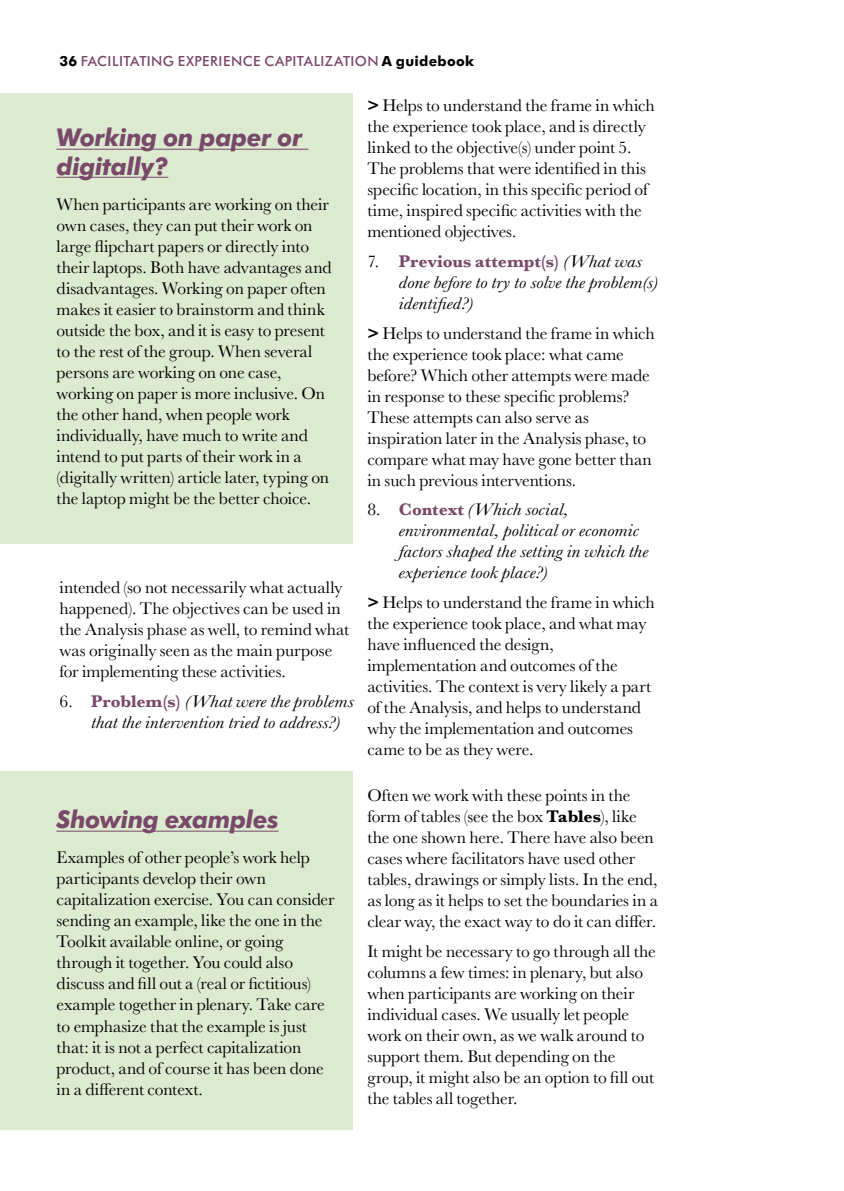
<style>
.page{position:relative;width:844px;height:1191px;background:#fff}
.page>*{position:absolute;margin:0;border:0;box-sizing:border-box;transform-origin:0 0}
.t1{font:italic 700 24.5px/28px "Futura BT";letter-spacing:-.015em;color:#79496a}
.t2{font:17.5px/21px "Baskerville";letter-spacing:-.005em;color:#000}
.t3{font:italic 17.5px/21px "Baskerville";letter-spacing:.005em;color:#000;scale:1.15 1}
.t4{font:500 14px "Futura BT";letter-spacing:.03em;color:#79496a}
.s1{font-weight:700;color:#000}
.s2{font-style:normal}
.s3{font-weight:700;font-style:normal;color:#79496a}
.s4{font-weight:700}
</style>
<div class="page">
<div style="left:0;top:93px;width:352px;height:451px;background:#dcead0"></div>
<hr style="left:56px;top:149px;width:252px;height:1px;background:#79496a">
<hr style="left:56px;top:177px;width:112px;height:1px;background:#79496a">
<div style="left:0;top:771px;width:352px;height:358px;background:#dcead0"></div>
<hr style="left:56px;top:830px;width:222px;height:1px;background:#79496a">
<p class="t4" style="left:60px;top:52px;width:416px"><span class="s1">36</span> FACILITATING EXPERIENCE CAPITALIZATION <span class="s1">A guidebook</span></p>
<h1 class="t1" style="left:56px;top:124px;width:247px">Working on paper or digitally?</h1>
<p class="t2" style="left:56px;top:194px;width:276px">When participants are working on their own cases, they can put their work on large flipchart papers or directly into their laptops. Both have advantages and disadvantages. Working on paper often makes it easier to brainstorm and think outside the box, and it is easy to present to the rest of the group. When several persons are working on one case, working on paper is more inclusive. On the other hand, when people work individually, have much to write and intend to put parts of their work in a (digitally written) article later, typing on the laptop might be the better choice.</p>
<p class="t2" style="left:60px;top:577px;width:291px">intended (so not necessarily what actually happened). The objectives can be used in the Analysis phase as well, to remind what was originally seen as the main purpose for implementing these activities.</p>
<p class="t3" style="left:91px;top:691px;width:230px;text-indent:-32px"><span class="s2">6.</span> <span class="s3">Problem(s)</span> (What were the problems that the intervention tried to address?)</p>
<h1 class="t1" style="left:56px;top:805px;width:223px">Showing examples</h1>
<p class="t2" style="left:56px;top:847px;width:279px">Examples of other people’s work help participants develop their own capitalization exercise. You can consider sending an example, like the one in the Toolkit available online, or going through it together. You could also discuss and fill out a (real or fictitious) example together in plenary. Take care to emphasize that the example is just that: it is not a perfect capitalization product, and of course it has been done in a different context.</p>
<p class="t2" style="left:367px;top:95px;width:289px"><span class="s4">&gt;</span> Helps to understand the frame in which the experience took place, and is directly linked to the objective(s) under point 5.<br>The problems that were identified in this specific location, in this specific period of time, inspired specific activities with the mentioned objectives.</p>
<p class="t3" style="left:399px;top:251px;width:227px;text-indent:-31px"><span class="s2">7.</span> <span class="s3">Previous attempt(s)</span> (What was done before to try to solve the problem(s) identified?)</p>
<p class="t2" style="left:367px;top:323px;width:289px"><span class="s4">&gt;</span> Helps to understand the frame in which the experience took place: what came before? Which other attempts were made in response to these specific problems?<br>These attempts can also serve as inspiration later in the Analysis phase, to compare what may have gone better than in such previous interventions.</p>
<p class="t3" style="left:399px;top:499px;width:218px;text-indent:-32px"><span class="s2">8.</span> <span class="s3">Context</span> (Which social, environmental, political or economic factors shaped the setting in which the experience took place?)</p>
<p class="t2" style="left:367px;top:592px;width:289px"><span class="s4">&gt;</span> Helps to understand the frame in which the experience took place, and what may have influenced the design, implementation and outcomes of the activities. The context is very likely a part of the Analysis, and helps to understand why the implementation and outcomes came to be as they were.</p>
<p class="t2" style="left:367px;top:785px;width:292px">Often we work with these points in the form of tables (see the box <span class="s4">Tables</span>), like the one shown here. There have also been cases where facilitators have used other tables, drawings or simply lists. In the end, as long as it helps to set the boundaries in a clear way, the exact way to do it can differ.</p>
<p class="t2" style="left:367px;top:941px;width:290px">It might be necessary to go through all the columns a few times: in plenary, but also when participants are working on their individual cases. We usually let people work on their own, as we walk around to support them. But depending on the group, it might also be an option to fill out the tables all together.</p>
</div>
